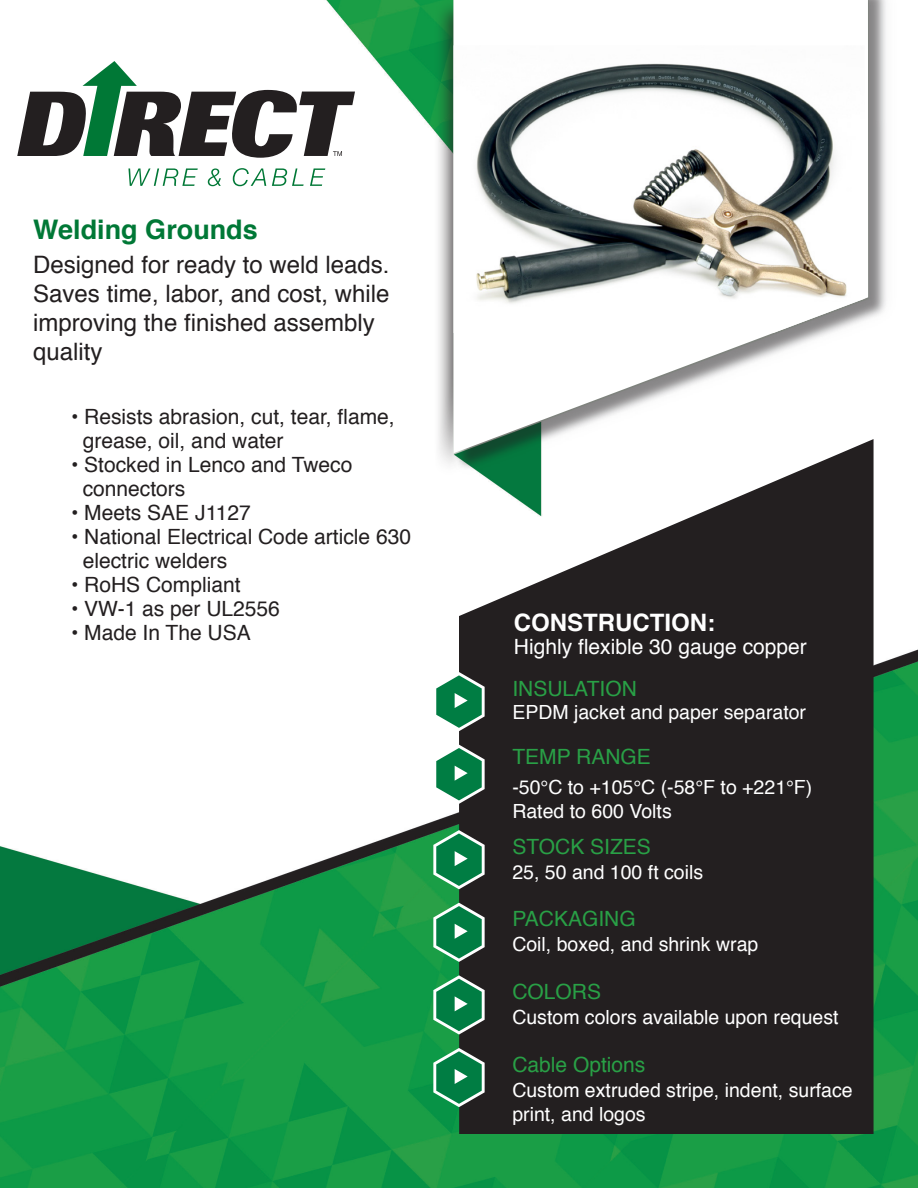
<style>
.page{position:relative;width:918px;height:1188px;background:#fff}
.page>*{position:absolute;margin:0;border:0;box-sizing:border-box;transform-origin:0 0}
.t1{font:700 27px "Helvetica";color:#007836}
.t2{font:24px/28.8px "Helvetica";color:#231f20}
.t3{font:700 24px "Helvetica";color:#fff}
.t4{font:21px/24px "Helvetica";color:#231f20}
.t5{font:21px "Helvetica";color:#29a046}
.t6{font:21px "Helvetica";color:#fff}
.t7{font:19.5px/23.4px "Helvetica";color:#fff}
</style>
<div class="page">
<img style="left:0;top:0;width:918px;height:1188px">
<div style="left:434px;top:0;width:124px;height:478px;background:#231f20;opacity:.75"></div>
<svg style="left:459px;top:471px;width:415px;height:663px;background:#363334"></svg>
<div style="left:456px;top:0;width:431px;height:471px;background:#231f20;opacity:.48"></div>
<svg style="left:454px;top:0;width:414px;height:453px"></svg>
<img style="left:454px;top:45px;width:411px;height:288px">
<svg style="left:22px;top:37px;width:397px;height:174px"></svg>
<svg style="left:428px;top:826px;width:62px;height:286px;background:#2f7f54"></svg>
<svg style="left:428px;top:667px;width:62px;height:141px"></svg>
<svg style="left:128px;top:168px;width:70px;height:18px"></svg>
<svg style="left:208px;top:168px;width:13px;height:18px"></svg>
<svg style="left:233px;top:168px;width:33px;height:18px"></svg>
<svg style="left:272px;top:168px;width:32px;height:18px"></svg>
<svg style="left:310px;top:168px;width:15px;height:18px"></svg>
<svg style="left:17px;top:61px;width:338px;height:97px"></svg>
<p class="t1" style="left:33px;top:208px;width:226px">Welding Grounds</p>
<p class="t2" style="left:33px;top:251px;width:358px">Designed for ready to weld leads.<br>Saves time, labor, and cost, while improving the finished assembly quality</p>
<p class="t4" style="left:83px;top:406px;width:313px;text-indent:-12px">• Resists abrasion, cut, tear, flame, grease, oil, and water</p>
<p class="t4" style="left:83px;top:454px;width:271px;text-indent:-12px">• Stocked in Lenco and Tweco connectors</p>
<p class="t4" style="left:71px;top:502px;width:181px">• Meets SAE J1127</p>
<p class="t4" style="left:83px;top:526px;width:330px;text-indent:-12px">• National Electrical Code article 630 electric welders</p>
<p class="t4" style="left:71px;top:574px;width:171px">• RoHS Compliant</p>
<p class="t4" style="left:71px;top:598px;width:210px">• VW-1 as per UL2556</p>
<p class="t4" style="left:71px;top:622px;width:181px">• Made In The USA</p>
<p class="t3" style="left:514px;top:603px;width:203px">CONSTRUCTION:</p>
<p class="t6" style="left:514px;top:631px;width:294px">Highly flexible 30 gauge copper</p>
<p class="t5" style="left:512px;top:672px;width:126px">INSULATION</p>
<p class="t7" style="left:512px;top:701px;width:295px">EPDM jacket and paper separator</p>
<p class="t5" style="left:512px;top:740px;width:140px">TEMP RANGE</p>
<p class="t7" style="left:512px;top:776px;width:301px">-50°C to +105°C (-58°F to +221°F)<br>Rated to 600 Volts</p>
<p class="t5" style="left:512px;top:830px;width:140px">STOCK SIZES</p>
<p class="t7" style="left:512px;top:861px;width:192px">25, 50 and 100 ft coils</p>
<p class="t5" style="left:512px;top:903px;width:125px">PACKAGING</p>
<p class="t7" style="left:512px;top:933px;width:248px">Coil, boxed, and shrink wrap</p>
<p class="t5" style="left:512px;top:975px;width:90px">COLORS</p>
<p class="t7" style="left:512px;top:1006px;width:328px">Custom colors available upon request</p>
<p class="t5" style="left:512px;top:1048px;width:135px">Cable Options</p>
<p class="t7" style="left:512px;top:1079px;width:342px">Custom extruded stripe, indent, surface print, and logos</p>
</div>
